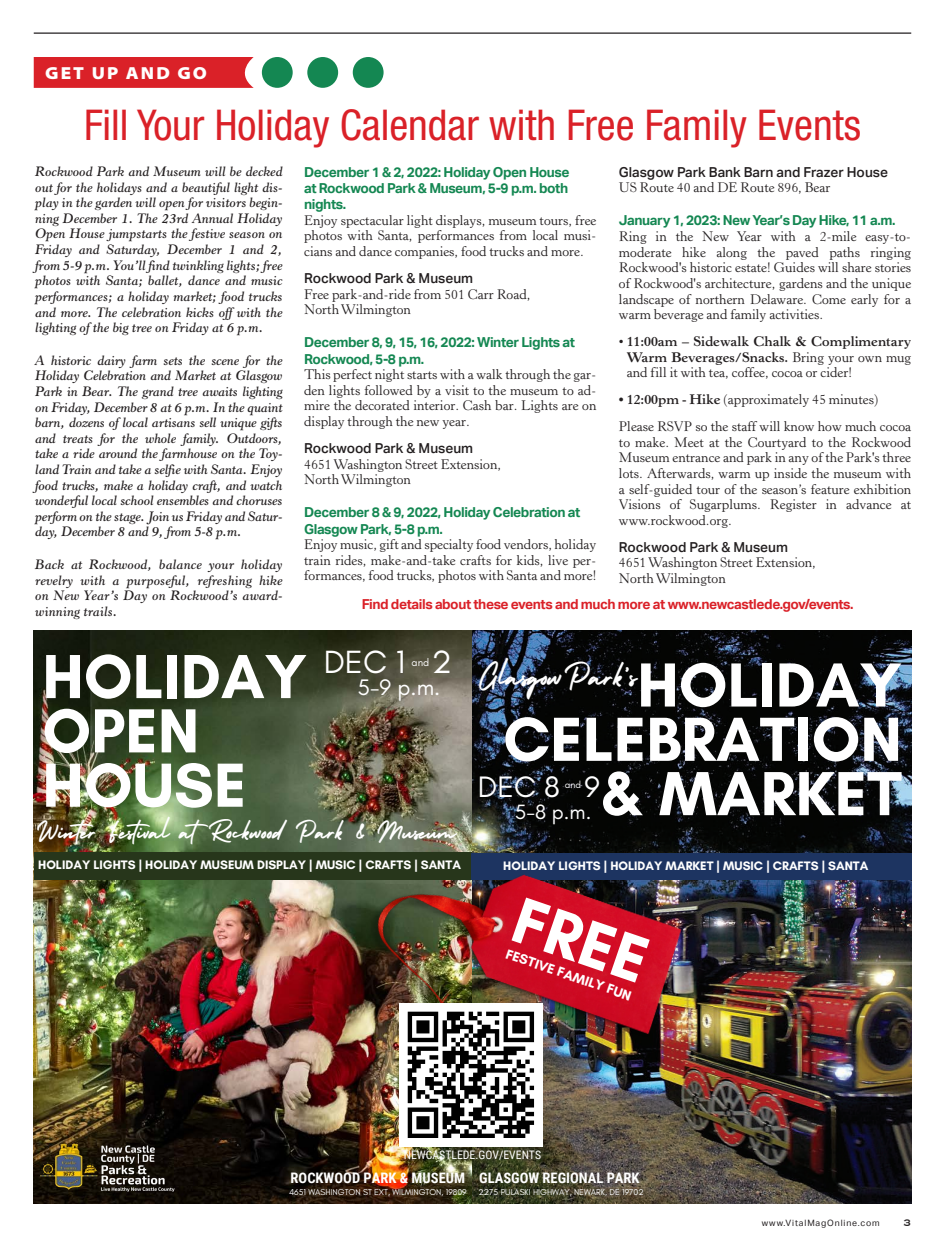
<style>
.page{position:relative;width:945px;height:1260px;background:#fff}
.page>*{position:absolute;margin:0;border:0;box-sizing:border-box;transform-origin:0 0}
.t1{font:700 66.5px "Glacial Indifference";color:#fff}
.t2{font:700 63.38px/54.4px "Glacial Indifference";color:#fff}
._1-body{font:condensed 42.5px "Helvetica Neue LT Std";color:#da2128}
.t3{font:37.62px "Holiday";color:#fff}
.t4{font:32.75px "Glacial Indifference";color:#fff}
.t5{font:30.38px "Holiday";color:#fff}
.t6{font:30.12px "Glacial Indifference";color:#fff}
.t7{font:22.88px "Glacial Indifference";color:#fff}
.t8{font:21.12px "Glacial Indifference";color:#fff}
._1-body-2{font:900 semi-expanded 17.5px "Myriad Pro";letter-spacing:.12em;color:#fff}
.t9{font:700 14.5px "Roboto Condensed";color:#fff}
.t10{font:700 13.88px "Glacial Indifference";color:#fff}
._1-body-3{font:13.75px/15.6px "Horley Old Style MT Std";color:#231f20}
._1-body-4{font:italic 600 13.75px/15.6px "Horley Old Style MT Std";letter-spacing:-.01em;color:#231f20;text-align:justify}
._1-body-5{font:700 13.75px/15.6px "Horley Old Style MT Std";color:#231f20;text-align:justify}
._1-body-6{font:500 13.75px/15.6px "Aktiv Grotesk";color:#231f20}
._111-little_subheader{font:700 13.75px "Aktiv Grotesk";letter-spacing:-.03em;color:#da2128}
.t11{font:700 12.5px "Glacial Indifference";color:#fff}
.t12{font:12.5px "Copperplate";color:#231f20}
.t13{font:11.75px "Roboto Condensed";color:#fff}
.t14{font:10.75px "Glacial Indifference";color:#fff}
.t15{font:9.88px "Glacial Indifference";color:#fff}
.t16{font:8.75px "Glacial Indifference";color:#fff}
.t17{font:8.75px "Aktiv Grotesk";letter-spacing:.1em;color:#231f20}
.s1{font-family:"Horley Old Style MT Std";font-weight:400}
.s2{font-family:"Aktiv Grotesk";font-weight:700;color:#148752}
.s3{font-weight:400}
.s4{font-weight:700}
.s5{font-family:"Aktiv Grotesk";font-weight:500}
</style>
<div class="page">
<hr style="left:34px;top:32px;width:877px;height:2px;background:#231f20">
<img style="left:34px;top:630px;width:877px;height:574px">
<div style="left:34px;top:852px;width:445px;height:28px;background:#27361b"></div>
<img style="left:567px;top:1142px;width:124px;height:62px">
<div style="left:471px;top:853px;width:440px;height:27px;background:#1d3461"></div>
<img style="left:340px;top:831px;width:351px;height:268px">
<div style="left:399px;top:1003px;width:144px;height:144px;background:#fff"></div>
<svg style="left:407px;top:1011px;width:128px;height:127px"></svg>
<img style="left:38px;top:1130px;width:147px;height:73px">
<div style="left:34px;top:57px;width:220px;height:31px;background:#da2128"></div>
<div style="left:262px;top:57px;width:31px;height:31px;background:#148752;border-radius:50%"></div>
<div style="left:307px;top:57px;width:31px;height:31px;background:#148752;border-radius:50%"></div>
<div style="left:353px;top:57px;width:31px;height:31px;background:#148752;border-radius:50%"></div>
<p class="_1-body-2" style="left:45px;top:61px;width:163px">GET UP AND GO</p>
<p class="_1-body" style="left:84px;top:100px;width:778px">Fill Your Holiday Calendar with Free Family Events</p>
<p class="_1-body-4" style="left:35px;top:164px;width:249px">Rockwood Park and Museum will be decked out for the holidays and a beautiful light dis&shy;play in the garden will open for visitors begin&shy;ning December 1. The 23rd Annual Holiday Open House jumpstarts the festive season on Friday and Saturday, December 1 and 2, from 5-9 p.m. You’ll find twinkling lights; free photos with Santa; ballet, dance and music performances; a holiday market; food trucks and more. The celebration kicks off with the lighting of the big tree on Friday at 6 p.m.</p>
<p class="_1-body-4" style="left:35px;top:352px;width:249px">A historic dairy farm sets the scene for the Holiday Celebration and Market at Glasgow Park in Bear. The grand tree awaits lighting on Friday, December 8 at 6 p.m. In the quaint barn, dozens of local artisans sell unique gifts and treats for the whole family. Outdoors, take a ride around the farmhouse on the Toy&shy;land Train and take a selfie with Santa. Enjoy food trucks, make a holiday craft, and watch wonderful local school ensembles and choruses perform on the stage. Join us Friday and Satur&shy;day, December 8 and 9, from 5-8 p.m.</p>
<p class="_1-body-4" style="left:35px;top:557px;width:249px">Back at Rockwood, balance your holiday revelry with a purposeful, refreshing hike on New Year’s Day on Rockwood’s award&shy;winning trails.</p>
<p class="_1-body-6" style="left:619px;top:164px;width:271px">Glasgow Park Bank Barn and Frazer House<br><span class="s1">US Route 40 and DE Route 896, Bear</span></p>
<p class="_1-body-3" style="left:619px;top:213px;width:294px"><span class="s2">January 1, 2023: New Year’s Day Hike, 11 a.m.<br></span>Ring in the New Year with a 2-mile easy-to&shy;moderate hike along the paved paths ringing Rockwood's historic estate! Guides will share stories of Rockwood's architecture, gardens and the unique landscape of northern Delaware. Come early for a warm beverage and family activities.</p>
<p class="_1-body-5" style="left:627px;top:334px;width:286px;text-indent:-8px"><span class="s3">•</span> 11:00am – Sidewalk Chalk &amp; Complimentary Warm Beverages/Snacks. <span class="s3">Bring your own mug and fill it with tea, coffee, cocoa or cider!</span></p>
<p class="_1-body-3" style="left:619px;top:386px;width:294px;line-height:26.9px"><span class="s4">• 12:00pm - Hike</span> (approximately 45 minutes)<br>Please RSVP so the staff will know how much cocoa</p>
<p class="_1-body-3" style="left:619px;top:435px;width:294px;text-align:justify">to make. Meet at the Courtyard to the Rockwood Museum entrance and park in any of the Park's three lots. Afterwards, warm up inside the museum with a self-guided tour of the season’s feature exhibition Visions of Sugarplums. Register in advance at www.rockwood.org.</p>
<p class="_1-body-6" style="left:619px;top:539px;width:171px">Rockwood Park &amp; Museum</p>
<p class="_1-body-3" style="left:619px;top:555px;width:199px">4651 Washington Street Extension,<br>North Wilmington</p>
<p class="_111-little_subheader" style="left:362px;top:596px;width:493px">Find details about these events and much more at www.newcastlede.gov/events.</p>
<p class="_1-body-3" style="left:304px;top:164px;width:294px"><span class="s2">December 1 &amp; 2, 2022: Holiday Open House<br>at Rockwood Park &amp; Museum, 5-9 p.m. both nights.<br></span>Enjoy spectacular light displays, museum tours, free photos with Santa, performances from local musi&shy;cians and dance companies, food trucks and more.</p>
<p class="_1-body-3" style="left:304px;top:271px;width:228px"><span class="s5">Rockwood Park &amp; Museum<br></span>Free park-and-ride from 501 Carr Road,<br>North Wilmington</p>
<p class="_1-body-3" style="left:304px;top:335px;width:294px"><span class="s2">December 8, 9, 15, 16, 2022: Winter Lights at Rockwood, 5-8 p.m.<br></span>This perfect night starts with a walk through the gar&shy;den lights followed by a visit to the museum to ad&shy;mire the decorated interior. Cash bar. Lights are on display through the new year.</p>
<p class="_1-body-3" style="left:304px;top:441px;width:199px"><span class="s5">Rockwood Park &amp; Museum<br></span>4651 Washington Street Extension,<br>North Wilmington</p>
<p class="_1-body-3" style="left:304px;top:505px;width:294px"><span class="s2">December 8 &amp; 9, 2022, Holiday Celebration at Glasgow Park, 5-8 p.m.<br></span>Enjoy music, gift and specialty food vendors, holiday train rides, make-and-take crafts for kids, live per&shy;formances, food trucks, photos with Santa and more!</p>
<p class="t4" style="left:324px;top:644px;width:130px">DEC 1 2</p>
<p class="t7" style="left:358px;top:674px;width:84px">5-9 p.m.</p>
<p class="t2" style="left:42px;top:649px;width:266px">HOLIDAY<br>OPEN<br>HOUSE</p>
<p class="t5" style="left:36px;top:812px;width:422px">Winter Festival atRockwood Park &amp; Museum</p>
<p class="t11" style="left:38px;top:857px;width:424px">HOLIDAY LIGHTS | HOLIDAY MUSEUM DISPLAY | MUSIC | CRAFTS | SANTA</p>
<p class="t14" style="left:412px;top:656px;width:19px">and</p>
<p class="t3" style="left:478px;top:653px;width:160px">GlasgowPark’s</p>
<p class="t6" style="left:556px;top:656px;width:119px">DEC 1 2</p>
<p class="t2" style="left:503px;top:657px;width:400px;text-align:right">HOLIDAY<br>CELEBRATION &amp; MARKET</p>
<p class="t15" style="left:637px;top:668px;width:18px">and</p>
<p class="t6" style="left:478px;top:770px;width:123px">DEC 8 9</p>
<p class="t8" style="left:515px;top:800px;width:78px">5-8 p.m.</p>
<p class="t15" style="left:565px;top:780px;width:18px">and</p>
<p class="t11" style="left:503px;top:858px;width:367px">HOLIDAY LIGHTS | HOLIDAY MARKET | MUSIC | CRAFTS | SANTA</p>
<p class="t1" style="left:529px;top:879px;width:140px;rotate:19deg">FREE</p>
<p class="t10" style="left:509px;top:945px;width:133px;rotate:19deg">FESTIVE FAMILY FUN</p>
<p class="t13" style="left:404px;top:1146px;width:139px">NEWCASTLEDE.GOV/EVENTS</p>
<p class="t9" style="left:291px;top:1168px;width:176px">ROCKWOOD PARK &amp; MUSEUM</p>
<p class="t16" style="left:289px;top:1187px;width:179px">4651 WASHINGTON ST EXT, WILMINGTON, 19809</p>
<p class="t9" style="left:479px;top:1168px;width:162px">GLASGOW REGIONAL PARK</p>
<p class="t16" style="left:479px;top:1188px;width:167px">2275 PULASKI HIGHWAY, NEWARK, DE 19702</p>
<p class="t17" style="left:762px;top:1218px;width:120px">www.VitalMagOnline.com</p>
<p class="t12" style="left:904px;top:1214px;width:9px">3</p>
</div>
